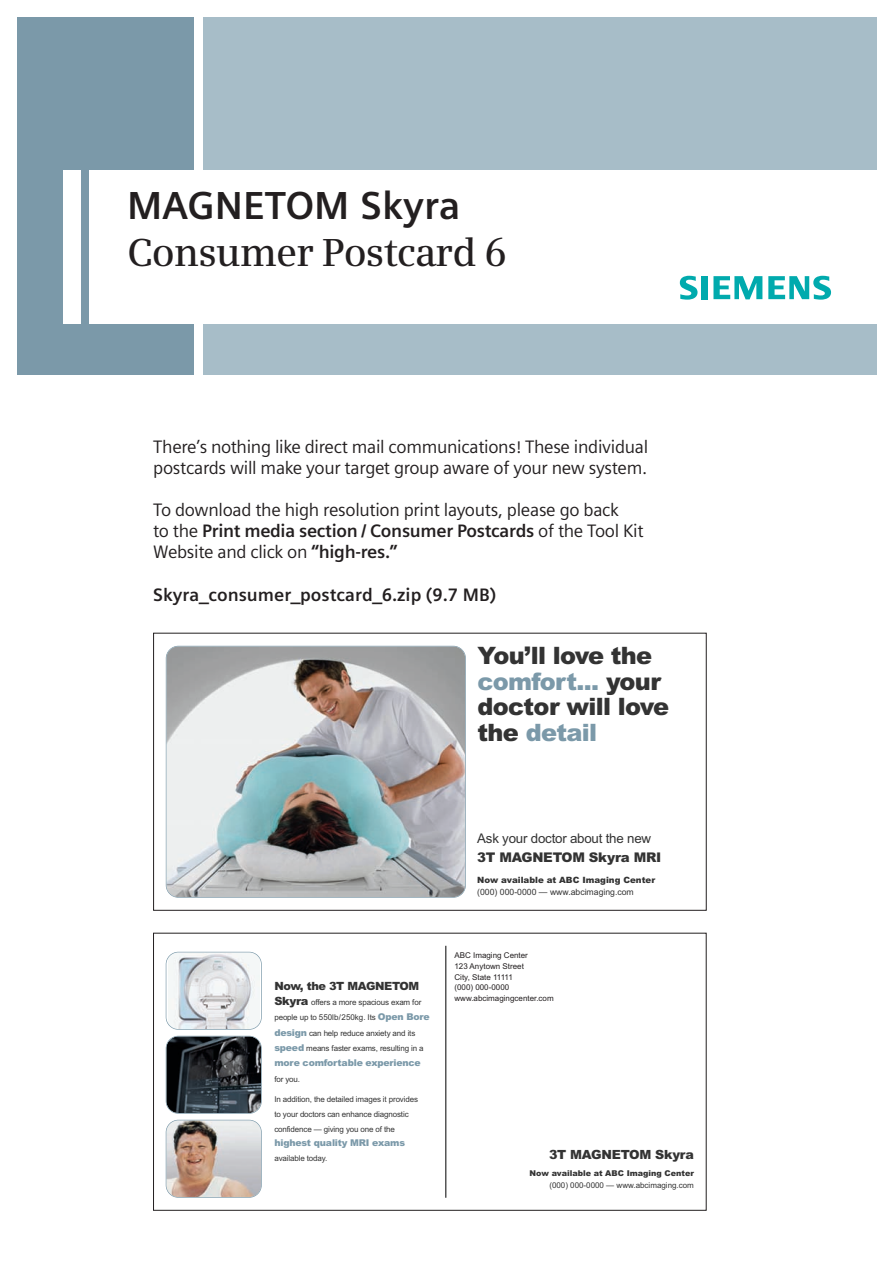
<style>
.page{position:relative;width:893px;height:1263px;background:#fff}
.page>*{position:absolute;margin:0;border:0;box-sizing:border-box;transform-origin:0 0}
.t1{font:600 39px "Siemens Serif OT";letter-spacing:-.025em;color:#231f20}
.t2{font:700 39px "Siemens Sans";color:#231f20}
.t3{font:24px/26px "Arial Black+EXTSHS";letter-spacing:-.025em;color:#333}
.t4{font:18px/21px "Siemens Sans";letter-spacing:-.02em;color:#231f20}
.t5{font:700 18px "Siemens Sans";color:#231f20}
.t6{font:13.35px "Arial MT+OTCZGQ";letter-spacing:-.015em;color:#333}
.t7{font:13.35px "Arial Black+EXTSHS";letter-spacing:-.02em;color:#333}
.t8{font:12.6px "Arial Black+HPUXYS";letter-spacing:-.02em;color:#333}
.t9{font:11.4px "Arial Black+HPUXYS";letter-spacing:-.035em;color:#333}
.t10{font:9.3px "Arial Black+HPUXYS";letter-spacing:-.02em;color:#7b99a9}
.t11{font:8.7px "Arial MT+OTCZGQ";color:#333}
.t12{font:8.7px "Arial Black+EXTSHS";color:#333}
.t13{font:7.95px/15.3px "Arial MT+WTTIGJ";letter-spacing:-.015em;color:#333}
.t14{font:7.95px/10.6px "Arial MT+WTTIGJ";color:#231f20}
.t15{font:7.95px "Arial Black+HPUXYS";color:#333}
.s1{font-weight:700}
.s2{color:#7b99a9}
.s3{font-family:"Arial Black+HPUXYS";font-size:11.4px}
.s4{font-family:"Arial Black+HPUXYS";font-size:9.3px;color:#7b99a9}
</style>
<div class="page">
<div style="left:17px;top:17px;width:177px;height:357px;background:#7b99a9"></div>
<div style="left:203px;top:17px;width:673px;height:357px;background:#a7bdc8"></div>
<div style="left:64px;top:170px;width:17px;height:153px;background:#fff"></div>
<div style="left:89px;top:170px;width:787px;height:153px;background:#fff"></div>
<svg style="left:679px;top:276px;width:18px;height:24px"></svg>
<div style="left:701px;top:276px;width:6px;height:23px;background:#00aaad"></div>
<svg style="left:713px;top:276px;width:49px;height:23px"></svg>
<svg style="left:768px;top:276px;width:63px;height:24px"></svg>
<img style="left:166px;top:646px;width:299px;height:251px;border-radius:12px">
<div style="left:166px;top:646px;width:300px;height:252px;border:1px solid #7b99a9;border-radius:13px"></div>
<img style="left:166px;top:1036px;width:95px;height:77px;border-radius:12px">
<div style="left:166px;top:1036px;width:96px;height:78px;border:1px solid #7b99a9;border-radius:13px"></div>
<img style="left:168px;top:952px;width:91px;height:77px">
<div style="left:166px;top:952px;width:96px;height:78px;border:1px solid #7b99a9;border-radius:13px"></div>
<img style="left:166px;top:1120px;width:95px;height:77px;border-radius:12px">
<div style="left:166px;top:1120px;width:96px;height:78px;border:1px solid #7b99a9;border-radius:13px"></div>
<hr style="left:445px;top:946px;width:1px;height:252px;background:#000">
<h1 class="t2" style="left:127px;top:183px;width:335px">MAGNETOM Skyra</h1>
<h1 class="t1" style="left:127px;top:230px;width:381px">Consumer Postcard 6</h1>
<h3 class="t4" style="left:153px;top:436px;width:496px">There’s nothing like direct mail communications! These individual postcards will make your target group aware of your new system.</h3>
<h3 class="t4" style="left:153px;top:499px;width:492px">To download the high resolution print layouts, please go back<br>to the <span class="s1">Print media section / Consumer Postcards</span> of the Tool Kit<br>Website and click on <span class="s1">“high-res.”</span></h3>
<h3 class="t5" style="left:153px;top:584px;width:344px">Skyra_consumer_postcard_6.zip (9.7 MB)</h3>
<h2 class="t3" style="left:477px;top:642px;width:193px">You’ll love the <span class="s2">comfort...</span> your doctor will love the <span class="s2">detail</span></h2>
<h3 class="t6" style="left:477px;top:831px;width:175px">Ask your doctor about the new</h3>
<h3 class="t7" style="left:477px;top:849px;width:186px">3T MAGNETOM Skyra MRI</h3>
<p class="t12" style="left:477px;top:875px;width:179px">Now available at ABC Imaging Center</p>
<p class="t11" style="left:477px;top:887px;width:158px">(000) 000-0000 — www.abcimaging.com</p>
<p class="t14" style="left:454px;top:950px;width:101px">ABC Imaging Center<br>123 Anytown Street<br>City, State 11111<br>(000) 000-0000 www.abcimagingcenter.com</p>
<h3 class="t9" style="left:274px;top:979px;width:146px">Now, the 3T MAGNETOM</h3>
<p class="t13" style="left:274px;top:995px;width:157px"><span class="s3">Skyra</span> offers a more spacious exam for people up to 550lb/250kg. Its <span class="s4">Open Bore design</span> can help reduce anxiety and its <span class="s4">speed</span> means faster exams, resulting in a</p>
<p class="t10" style="left:274px;top:1058px;width:148px">more comfortable experience</p>
<p class="t13" style="left:274px;top:1071px;width:27px">for you.</p>
<p class="t13" style="left:274px;top:1092px;width:145px;line-height:14.7px">In addition, the detailed images it provides to your doctors can enhance diagnostic confidence — giving you one of the</p>
<p class="t10" style="left:274px;top:1138px;width:132px">highest quality MRI exams</p>
<p class="t13" style="left:274px;top:1150px;width:54px">available today.</p>
<h3 class="t8" style="left:549px;top:1147px;width:146px">3T MAGNETOM Skyra</h3>
<p class="t15" style="left:529px;top:1168px;width:166px">Now available at ABC Imaging Center</p>
<p class="t13" style="left:549px;top:1177px;width:146px">(000) 000-0000 — www.abcimaging.com</p>
</div>
